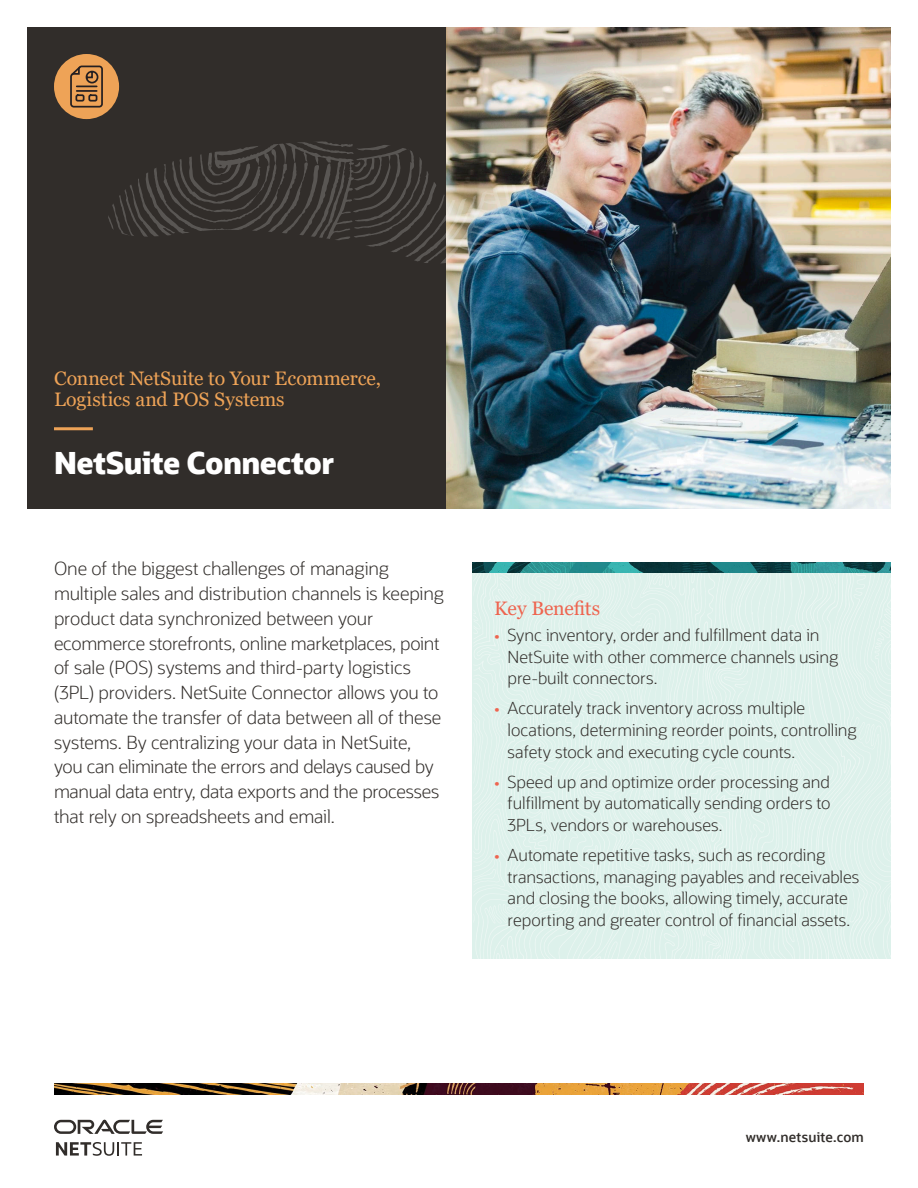
<style>
.page{position:relative;width:918px;height:1188px;background:#fff}
.page>*{position:absolute;margin:0;border:0;box-sizing:border-box;transform-origin:0 0}
.H1_2019{font:800 30px "Oracle Sans";letter-spacing:-.015em;color:#fff}
.Eyebrow_2019{font:19.5px "Georgia";color:#eea357}
.H3_sidebar_blue_head{font:19.5px "Georgia";color:#ee644f}
.Main_Body_2019{font:300 18px/24.8px "Oracle Sans";letter-spacing:-.01em;color:#312d2a}
.t1{font:300 16.5px/21.8px "Oracle Sans";letter-spacing:-.005em;color:#312d2a}
.t2{font:600 13.5px "Oracle Sans";letter-spacing:.015em;color:#312d2a}
.s1{font-weight:400;color:#ee644f}
</style>
<div class="page">
<img style="left:54px;top:1084px;width:810px;height:10px">
<img style="left:446px;top:27px;width:445px;height:481px">
<div style="left:27px;top:27px;width:419px;height:481px;background:#312d2a"></div>
<hr style="left:54px;top:427px;width:39px;height:3px;background:#eea357">
<div style="left:54px;top:54px;width:65px;height:65px;background:#eea357;border-radius:50%"></div>
<svg style="left:70px;top:65px;width:33px;height:43px"></svg>
<svg style="left:108px;top:141px;width:412px;height:123px"></svg>
<img style="left:520px;top:141px;width:23px;height:123px">
<img style="left:472px;top:573px;width:419px;height:385px">
<img style="left:472px;top:562px;width:419px;height:11px">
<svg style="left:56px;top:1142px;width:86px;height:14px"></svg>
<svg style="left:54px;top:1120px;width:109px;height:14px"></svg>
<p class="Eyebrow_2019" style="left:54px;top:367px;width:329px">Connect NetSuite to Your Ecommerce,</p>
<p class="Eyebrow_2019" style="left:54px;top:388px;width:232px">Logistics and POS Systems</p>
<p class="H1_2019" style="left:54px;top:444px;width:282px">NetSuite Connector</p>
<p class="Main_Body_2019" style="left:54px;top:557px;width:391px">One of the biggest challenges of managing multiple sales and distribution channels is keeping product data synchronized between your ecommerce storefronts, online marketplaces, point of sale (POS) systems and third-party logistics (3PL) providers. NetSuite Connector allows you to automate the transfer of data between all of these systems. By centralizing your data in NetSuite, you can eliminate the errors and delays caused by manual data entry, data exports and the processes that rely on spreadsheets and email.</p>
<p class="H3_sidebar_blue_head" style="left:494px;top:596px;width:108px">Key Benefits</p>
<p class="t1" style="left:508px;top:624px;width:332px;text-indent:-14px"><span class="s1">•</span> Sync inventory, order and fulfillment data in<br>NetSuite with other commerce channels using pre-built connectors.</p>
<p class="t1" style="left:508px;top:698px;width:351px;text-indent:-14px"><span class="s1">•</span> Accurately track inventory across multiple locations, determining reorder points, controlling safety stock and executing cycle counts.</p>
<p class="t1" style="left:508px;top:771px;width:325px;text-align:justify;text-indent:-14px"><span class="s1">•</span> Speed up and optimize order processing and fulfillment by automatically sending orders to 3PLs, vendors or warehouses.</p>
<p class="t1" style="left:508px;top:844px;width:353px;text-indent:-14px"><span class="s1">•</span> Automate repetitive tasks, such as recording transactions, managing payables and receivables and closing the books, allowing timely, accurate reporting and greater control of financial assets.</p>
<p class="t2" style="left:746px;top:1129px;width:120px">www.netsuite.com</p>
</div>
